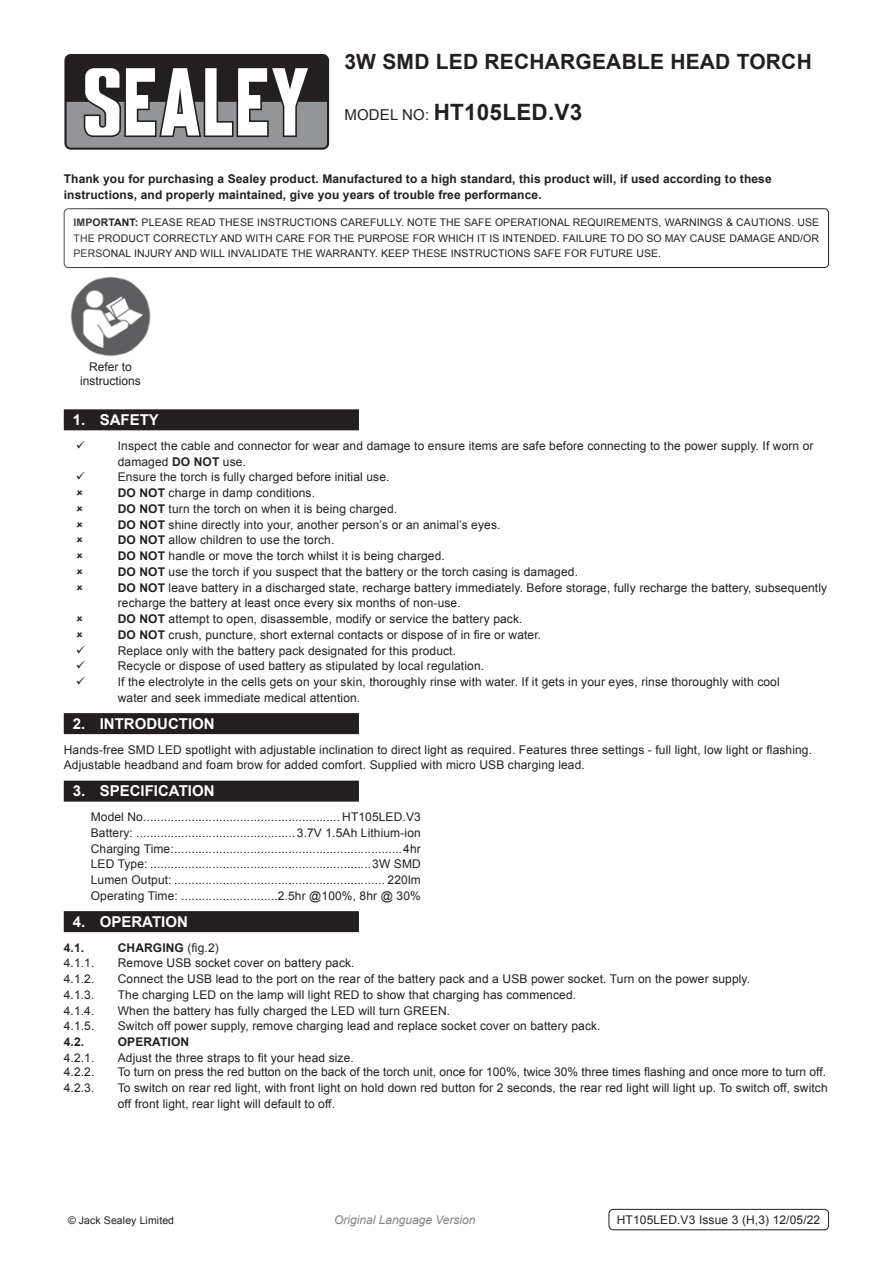
<style>
.page{position:relative;width:893px;height:1263px;background:#fff}
.page>*{position:absolute;margin:0;border:0;box-sizing:border-box;transform-origin:0 0}
.Instructions_Model_N{font:700 22.5px "Arial";letter-spacing:.01em;color:#231f20}
.Product_Description{font:700 21px "Arial";letter-spacing:.01em;color:#231f20}
.t1{font:700 15px "Arial";color:#fff}
.Body{font:12px/15.8px "Arial";letter-spacing:.01em;color:#231f20}
.Specifications__Tabb{font:12px "Arial";letter-spacing:.01em;color:#231f20}
.Body-2{font:700 12px/15.8px "Arial";letter-spacing:.01em;color:#231f20}
.Body__Footer{font:12px "Arial";letter-spacing:.01em;color:#231f20}
.t2{font:italic 12px "Arial";color:#808285}
.Body__Justified__7pt{font:10.5px/15.8px "Arial";letter-spacing:.01em;color:#231f20;text-align:justify}
.s1{font-weight:400;font-size:15px}
.s2{font-weight:700}
.s3{font-weight:400}
</style>
<div class="page">
<div style="left:64px;top:54px;width:265px;height:96px;background:#231f20;border-radius:6px"></div>
<svg style="left:67px;top:68px;width:260px;height:80px"></svg>
<div style="left:64px;top:208px;width:765px;height:60px;border:1px solid #231f20;border-radius:4px"></div>
<div style="left:64px;top:409px;width:295px;height:21px;background:#231f20"></div>
<div style="left:64px;top:713px;width:295px;height:21px;background:#231f20"></div>
<div style="left:64px;top:781px;width:295px;height:21px;background:#231f20"></div>
<div style="left:64px;top:911px;width:295px;height:21px;background:#231f20"></div>
<img style="left:70px;top:276px;width:81px;height:81px">
<div style="left:609px;top:1209px;width:220px;height:21px;border:1px solid #231f20;border-radius:4px"></div>
<p class="Product_Description" style="left:344px;top:48px;width:469px">3W SMD LED RECHARGEABLE HEAD TORCH</p>
<p class="Instructions_Model_N" style="left:344px;top:98px;width:239px"><span class="s1">MODEL NO:</span> HT105LED.V3</p>
<p class="Body-2" style="left:64px;top:171px;width:709px">Thank you for purchasing a Sealey product. Manufactured to a high standard, this product will, if used according to these instructions, and properly maintained, give you years of trouble free performance.</p>
<p class="Body__Justified__7pt" style="left:74px;top:214px;width:747px"><span class="s2">IMPORTANT:</span> PLEASE READ THESE INSTRUCTIONS CAREFULLY. NOTE THE SAFE OPERATIONAL REQUIREMENTS, WARNINGS &amp; CAUTIONS. USE THE PRODUCT CORRECTLY AND WITH CARE FOR THE PURPOSE FOR WHICH IT IS INTENDED. FAILURE TO DO SO MAY CAUSE DAMAGE AND/OR PERSONAL INJURY AND WILL INVALIDATE THE WARRANTY. KEEP THESE INSTRUCTIONS SAFE FOR FUTURE USE.</p>
<p class="Body" style="left:80px;top:359px;width:62px;line-height:14.4px;text-align:center">Refer to instructions</p>
<p class="t1" style="left:73px;top:410px;width:88px">1. SAFETY</p>
<p class="Body" style="left:118px;top:438px;width:697px">Inspect the cable and connector for wear and damage to ensure items are safe before connecting to the power supply. If worn or damaged <span class="s2">DO NOT</span> use.</p>
<p class="Body" style="left:118px;top:469px;width:273px">Ensure the torch is fully charged before initial use.</p>
<p class="Body" style="left:118px;top:485px;width:199px"><span class="s2">DO NOT</span> charge in damp conditions.</p>
<p class="Body" style="left:118px;top:501px;width:281px"><span class="s2">DO NOT</span> turn the torch on when it is being charged.</p>
<p class="Body" style="left:118px;top:517px;width:384px"><span class="s2">DO NOT</span> shine directly into your, another person’s or an animal’s eyes.</p>
<p class="Body" style="left:118px;top:532px;width:218px"><span class="s2">DO NOT</span> allow children to use the torch.</p>
<p class="Body" style="left:118px;top:548px;width:329px"><span class="s2">DO NOT</span> handle or move the torch whilst it is being charged.</p>
<p class="Body" style="left:118px;top:564px;width:462px"><span class="s2">DO NOT</span> use the torch if you suspect that the battery or the torch casing is damaged.</p>
<p class="Body" style="left:118px;top:580px;width:711px"><span class="s2">DO NOT</span> leave battery in a discharged state, recharge battery immediately. Before storage, fully recharge the battery, subsequently recharge the battery at least once every six months of non-use.</p>
<p class="Body" style="left:118px;top:611px;width:406px"><span class="s2">DO NOT</span> attempt to open, disassemble, modify or service the battery pack.</p>
<p class="Body" style="left:118px;top:627px;width:425px"><span class="s2">DO NOT</span> crush, puncture, short external contacts or dispose of in fire or water.</p>
<p class="Body" style="left:118px;top:643px;width:340px">Replace only with the battery pack designated for this product.</p>
<p class="Body" style="left:118px;top:658px;width:368px">Recycle or dispose of used battery as stipulated by local regulation.</p>
<p class="Body" style="left:118px;top:674px;width:663px">If the electrolyte in the cells gets on your skin, thoroughly rinse with water. If it gets in your eyes, rinse thoroughly with cool water and seek immediate medical attention.</p>
<p class="t1" style="left:73px;top:714px;width:143px">2. INTRODUCTION</p>
<p class="Body" style="left:64px;top:742px;width:750px">Hands-free SMD LED spotlight with adjustable inclination to direct light as required. Features three settings - full light, low light or flashing.<br>Adjustable headband and foam brow for added comfort. Supplied with micro USB charging lead.</p>
<p class="t1" style="left:73px;top:781px;width:143px">3. SPECIFICATION</p>
<p class="Specifications__Tabb" style="left:91px;top:809px;width:331px">Model No......................................................... HT105LED.V3</p>
<p class="Specifications__Tabb" style="left:91px;top:825px;width:331px">Battery: .............................................. 3.7V 1.5Ah Lithium-ion</p>
<p class="Specifications__Tabb" style="left:91px;top:840px;width:331px">Charging Time:..................................................................4hr</p>
<p class="Specifications__Tabb" style="left:91px;top:856px;width:332px">LED Type: ................................................................3W SMD</p>
<p class="Specifications__Tabb" style="left:91px;top:872px;width:331px">Lumen Output: ............................................................. 220lm</p>
<p class="Specifications__Tabb" style="left:91px;top:888px;width:331px">Operating Time: ............................2.5hr @100%, 8hr @ 30%</p>
<p class="t1" style="left:73px;top:912px;width:117px">4. OPERATION</p>
<p class="Body-2" style="left:64px;top:940px;width:22px">4.1.</p>
<p class="Body-2" style="left:118px;top:940px;width:103px">CHARGING <span class="s3">(fig.2)</span></p>
<p class="Body" style="left:64px;top:955px;width:32px">4.1.1.</p>
<p class="Body" style="left:118px;top:955px;width:238px">Remove USB socket cover on battery pack.</p>
<p class="Body" style="left:64px;top:971px;width:32px">4.1.2.</p>
<p class="Body" style="left:118px;top:971px;width:634px">Connect the USB lead to the port on the rear of the battery pack and a USB power socket. Turn on the power supply.</p>
<p class="Body" style="left:64px;top:987px;width:32px">4.1.3.</p>
<p class="Body" style="left:118px;top:987px;width:460px">The charging LED on the lamp will light RED to show that charging has commenced.</p>
<p class="Body" style="left:64px;top:1003px;width:32px">4.1.4.</p>
<p class="Body" style="left:118px;top:1003px;width:334px">When the battery has fully charged the LED will turn GREEN.</p>
<p class="Body" style="left:64px;top:1018px;width:32px">4.1.5.</p>
<p class="Body" style="left:118px;top:1018px;width:484px">Switch off power supply, remove charging lead and replace socket cover on battery pack.</p>
<p class="Body-2" style="left:64px;top:1034px;width:22px">4.2.</p>
<p class="Body-2" style="left:118px;top:1034px;width:73px">OPERATION</p>
<p class="Body" style="left:64px;top:1050px;width:32px">4.2.1.</p>
<p class="Body" style="left:118px;top:1050px;width:238px">Adjust the three straps to fit your head size.</p>
<p class="Body" style="left:64px;top:1064px;width:32px">4.2.2.</p>
<p class="Body" style="left:118px;top:1064px;width:710px">To turn on press the red button on the back of the torch unit, once for 100%, twice 30% three times flashing and once more to turn off.</p>
<p class="Body" style="left:64px;top:1080px;width:32px">4.2.3.</p>
<p class="Body" style="left:118px;top:1080px;width:711px">To switch on rear red light, with front light on hold down red button for 2 seconds, the rear red light will light up. To switch off, switch off front light, rear light will default to off.</p>
<p class="Body__Justified__7pt" style="left:68px;top:1212px;width:108px">© Jack Sealey Limited</p>
<p class="t2" style="left:334px;top:1212px;width:143px">Original Language Version</p>
<p class="Body__Footer" style="left:617px;top:1212px;width:205px">HT105LED.V3 Issue 3 (H,3) 12/05/22</p>
</div>
